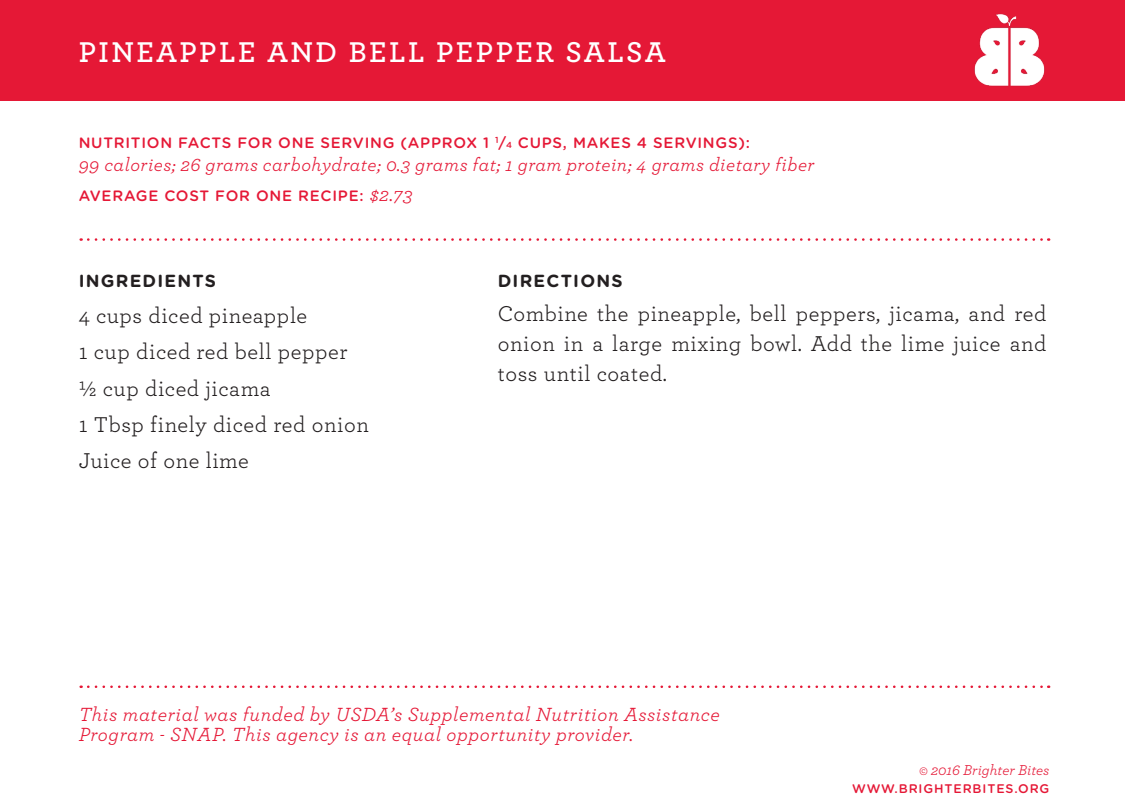
<style>
.page{position:relative;width:1125px;height:810px;background:#fff}
.page>*{position:absolute;margin:0;border:0;box-sizing:border-box;transform-origin:0 0}
.t1{font:600 30px "Archer";letter-spacing:.08em;color:#fff}
.t2{font:22.5px/30px "Archer";letter-spacing:.025em;color:#231f20;text-align:justify}
.t3{font:italic 20px "Archer";letter-spacing:.03em;color:#e51836}
.t4{font:italic 19.25px "Archer";letter-spacing:.025em;color:#e51836}
.t5{font:700 17.5px "Gotham Rounded";letter-spacing:.07em;color:#231f20}
.t6{font:500 15px "Gotham Rounded";letter-spacing:.05em;color:#e51836}
.t7{font:italic 15px "Archer";color:#e51836}
.t8{font:500 12.5px "Gotham Rounded";letter-spacing:.07em;color:#e51836}
.s1{font-size:8.75px}
.s2{font-family:"Archer";font-weight:400;font-style:italic;font-size:20px}
</style>
<div class="page">
<div style="left:0;top:0;width:1125px;height:101px;background:#e51836"></div>
<svg style="left:88px;top:238px;width:961px;height:3px"></svg>
<svg style="left:88px;top:686px;width:961px;height:2px"></svg>
<img style="left:974px;top:14px;width:71px;height:72px">
<p class="t1" style="left:79px;top:29px;width:589px">PINEAPPLE AND BELL PEPPER SALSA</p>
<p class="t6" style="left:79px;top:132px;width:673px">NUTRITION FACTS FOR ONE SERVING (APPROX 1 <sup>1</sup>/<span class="s1">4</span> CUPS, MAKES 4 SERVINGS):</p>
<p class="t4" style="left:79px;top:150px;width:737px">99 calories; 26 grams carbohydrate; 0.3 grams fat; 1 gram protein; 4 grams dietary fiber</p>
<p class="t6" style="left:79px;top:185px;width:336px">AVERAGE COST FOR ONE RECIPE: <span class="s2">$2.73</span></p>
<p class="t5" style="left:79px;top:268px;width:139px">INGREDIENTS</p>
<p class="t2" style="left:79px;top:300px;width:230px">4 cups diced pineapple</p>
<p class="t2" style="left:79px;top:336px;width:270px">1 cup diced red bell pepper</p>
<p class="t2" style="left:79px;top:372px;width:193px">½ cup diced jicama</p>
<p class="t2" style="left:79px;top:408px;width:292px">1 Tbsp finely diced red onion</p>
<p class="t2" style="left:79px;top:445px;width:172px">Juice of one lime</p>
<p class="t5" style="left:498px;top:268px;width:127px">DIRECTIONS</p>
<p class="t2" style="left:498px;top:297px;width:550px">Combine the pineapple, bell peppers, jicama, and red onion in a large mixing bowl. Add the lime juice and toss until coated.</p>
<p class="t3" style="left:79px;top:700px;width:643px">This material was funded by USDA’s Supplemental Nutrition Assistance</p>
<p class="t3" style="left:79px;top:720px;width:556px">Program - SNAP. This agency is an equal opportunity provider.</p>
<p class="t7" style="left:919px;top:759px;width:132px">© 2016 Brighter Bites</p>
<p class="t8" style="left:852px;top:779px;width:199px">WWW.BRIGHTERBITES.ORG</p>
</div>
